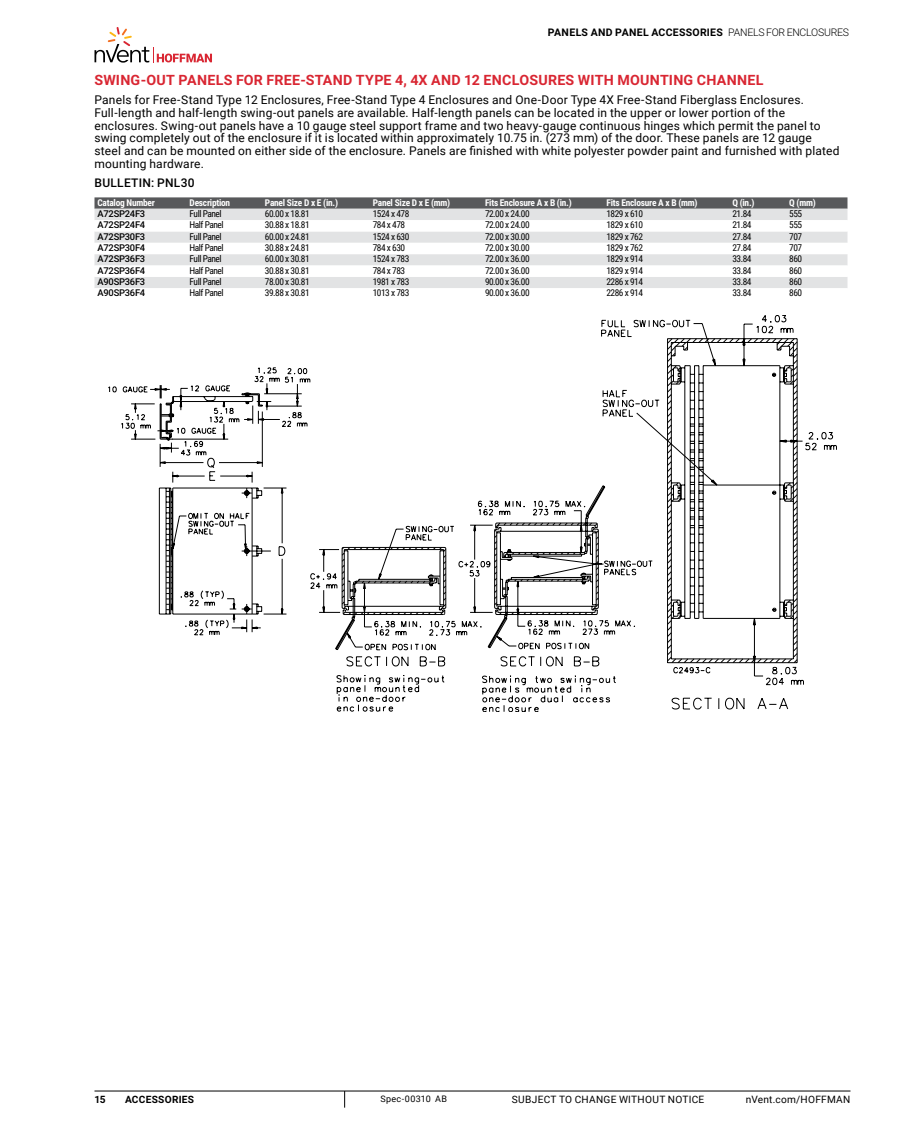
<style>
.page{position:relative;width:918px;height:1134px;background:#fff}
.page>*{position:absolute;margin:0;border:0;box-sizing:border-box;transform-origin:0 0}
.t1{font:700 14.25px "Roboto";letter-spacing:.015em;color:#d92632}
.t2{font:12px/12.8px "Roboto";letter-spacing:.015em;color:#000}
.t3{font:500 12px "Roboto";letter-spacing:.02em;color:#000}
.t4{font:700 10.5px "Roboto";letter-spacing:.03em;color:#000}
.t5{font:10.2px "Roboto";letter-spacing:.025em;color:#000}
.t6{font:700 10.2px "Roboto";letter-spacing:.025em;color:#000}
.t7{font:9.3px "Roboto Condensed";letter-spacing:-.05em;color:#000}
.t8{font:700 9.3px "Roboto Condensed";letter-spacing:-.025em;color:#fff}
.t9{font:500 9.3px "Roboto";letter-spacing:-.025em;color:#000}
.t10{font:9px "Roboto";letter-spacing:.03em;color:#000}
.s1{font-weight:300}
</style>
<div class="page">
<svg style="left:95px;top:27px;width:117px;height:36px"></svg>
<hr style="left:94px;top:1091px;width:756px;height:1px;background:#000">
<svg style="left:344px;top:1091px;width:1px;height:17px"></svg>
<svg style="left:94px;top:197px;width:754px;height:12px;background:#636465"></svg>
<div style="left:94px;top:209px;width:754px;height:11px;background:#e2e3e4"></div>
<svg style="left:94px;top:232px;width:754px;height:56px;fill:#e2e3e4"></svg>
<svg style="left:762px;top:315px;width:75px;height:370px"></svg>
<svg style="left:671px;top:320px;width:117px;height:390px"></svg>
<svg style="left:601px;top:320px;width:117px;height:18px"></svg>
<svg style="left:667px;top:338px;width:131px;height:325px"></svg>
<svg style="left:653px;top:365px;width:141px;height:159px"></svg>
<svg style="left:108px;top:367px;width:545px;height:269px"></svg>
<svg style="left:172px;top:471px;width:509px;height:85px"></svg>
<svg style="left:209px;top:524px;width:585px;height:170px"></svg>
<svg style="left:337px;top:675px;width:279px;height:37px"></svg>
<p class="t4" style="left:548px;top:25px;width:303px">PANELS AND PANEL ACCESSORIES <span class="s1">PANELS FOR ENCLOSURES</span></p>
<p class="t1" style="left:94px;top:70px;width:670px">SWING-OUT PANELS FOR FREE-STAND TYPE 4, 4X AND 12 ENCLOSURES WITH MOUNTING CHANNEL</p>
<p class="t2" style="left:94px;top:93px;width:747px">Panels for Free-Stand Type 12 Enclosures, Free-Stand Type 4 Enclosures and One-Door Type 4X Free-Stand Fiberglass Enclosures.<br>Full-length and half-length swing-out panels are available. Half-length panels can be located in the upper or lower portion of the enclosures. Swing-out panels have a 10 gauge steel support frame and two heavy-gauge continuous hinges which permit the panel to swing completely out of the enclosure if it is located within approximately 10.75 in. (273 mm) of the door. These panels are 12 gauge steel and can be mounted on either side of the enclosure. Panels are finished with white polyester powder paint and furnished with plated mounting hardware.</p>
<p class="t3" style="left:94px;top:174px;width:102px">BULLETIN: PNL30</p>
<p class="t8" style="left:98px;top:196px;width:59px">Catalog Number</p>
<p class="t8" style="left:190px;top:196px;width:42px">Description</p>
<p class="t8" style="left:265px;top:196px;width:75px">Panel Size D x E (in.)</p>
<p class="t8" style="left:373px;top:196px;width:79px">Panel Size D x E (mm)</p>
<p class="t8" style="left:485px;top:196px;width:88px">Fits Enclosure A x B (in.)</p>
<p class="t8" style="left:606px;top:196px;width:93px">Fits Enclosure A x B (mm)</p>
<p class="t8" style="left:732px;top:196px;width:24px">Q (in.)</p>
<p class="t8" style="left:789px;top:196px;width:28px">Q (mm)</p>
<p class="t9" style="left:98px;top:207px;width:49px">A72SP24F3</p>
<p class="t7" style="left:190px;top:207px;width:34px">Full Panel</p>
<p class="t7" style="left:265px;top:207px;width:46px">60.00 x 18.81</p>
<p class="t7" style="left:373px;top:207px;width:38px">1524 x 478</p>
<p class="t7" style="left:485px;top:207px;width:46px">72.00 x 24.00</p>
<p class="t7" style="left:606px;top:207px;width:38px">1829 x 610</p>
<p class="t7" style="left:732px;top:207px;width:21px">21.84</p>
<p class="t7" style="left:789px;top:207px;width:14px">555</p>
<p class="t9" style="left:98px;top:218px;width:49px">A72SP24F4</p>
<p class="t7" style="left:190px;top:218px;width:36px">Half Panel</p>
<p class="t7" style="left:265px;top:218px;width:46px">30.88 x 18.81</p>
<p class="t7" style="left:373px;top:218px;width:34px">784 x 478</p>
<p class="t7" style="left:485px;top:218px;width:46px">72.00 x 24.00</p>
<p class="t7" style="left:606px;top:218px;width:38px">1829 x 610</p>
<p class="t7" style="left:732px;top:218px;width:21px">21.84</p>
<p class="t7" style="left:789px;top:218px;width:14px">555</p>
<p class="t9" style="left:98px;top:230px;width:49px">A72SP30F3</p>
<p class="t7" style="left:190px;top:230px;width:34px">Full Panel</p>
<p class="t7" style="left:265px;top:230px;width:46px">60.00 x 24.81</p>
<p class="t7" style="left:373px;top:230px;width:38px">1524 x 630</p>
<p class="t7" style="left:485px;top:230px;width:46px">72.00 x 30.00</p>
<p class="t7" style="left:606px;top:230px;width:38px">1829 x 762</p>
<p class="t7" style="left:732px;top:230px;width:21px">27.84</p>
<p class="t7" style="left:789px;top:230px;width:14px">707</p>
<p class="t9" style="left:98px;top:241px;width:49px">A72SP30F4</p>
<p class="t7" style="left:190px;top:241px;width:36px">Half Panel</p>
<p class="t7" style="left:265px;top:241px;width:46px">30.88 x 24.81</p>
<p class="t7" style="left:373px;top:241px;width:34px">784 x 630</p>
<p class="t7" style="left:485px;top:241px;width:46px">72.00 x 30.00</p>
<p class="t7" style="left:606px;top:241px;width:38px">1829 x 762</p>
<p class="t7" style="left:732px;top:241px;width:21px">27.84</p>
<p class="t7" style="left:789px;top:241px;width:14px">707</p>
<p class="t9" style="left:98px;top:252px;width:49px">A72SP36F3</p>
<p class="t7" style="left:190px;top:252px;width:34px">Full Panel</p>
<p class="t7" style="left:265px;top:252px;width:46px">60.00 x 30.81</p>
<p class="t7" style="left:373px;top:252px;width:38px">1524 x 783</p>
<p class="t7" style="left:485px;top:252px;width:46px">72.00 x 36.00</p>
<p class="t7" style="left:606px;top:252px;width:38px">1829 x 914</p>
<p class="t7" style="left:732px;top:252px;width:21px">33.84</p>
<p class="t7" style="left:789px;top:252px;width:14px">860</p>
<p class="t9" style="left:98px;top:264px;width:49px">A72SP36F4</p>
<p class="t7" style="left:190px;top:264px;width:36px">Half Panel</p>
<p class="t7" style="left:265px;top:264px;width:46px">30.88 x 30.81</p>
<p class="t7" style="left:373px;top:264px;width:34px">784 x 783</p>
<p class="t7" style="left:485px;top:264px;width:46px">72.00 x 36.00</p>
<p class="t7" style="left:606px;top:264px;width:38px">1829 x 914</p>
<p class="t7" style="left:732px;top:264px;width:21px">33.84</p>
<p class="t7" style="left:789px;top:264px;width:14px">860</p>
<p class="t9" style="left:98px;top:275px;width:49px">A90SP36F3</p>
<p class="t7" style="left:190px;top:275px;width:34px">Full Panel</p>
<p class="t7" style="left:265px;top:275px;width:46px">78.00 x 30.81</p>
<p class="t7" style="left:373px;top:275px;width:38px">1981 x 783</p>
<p class="t7" style="left:485px;top:275px;width:46px">90.00 x 36.00</p>
<p class="t7" style="left:606px;top:275px;width:38px">2286 x 914</p>
<p class="t7" style="left:732px;top:275px;width:21px">33.84</p>
<p class="t7" style="left:789px;top:275px;width:14px">860</p>
<p class="t9" style="left:98px;top:287px;width:49px">A90SP36F4</p>
<p class="t7" style="left:190px;top:287px;width:36px">Half Panel</p>
<p class="t7" style="left:265px;top:287px;width:46px">39.88 x 30.81</p>
<p class="t7" style="left:373px;top:287px;width:38px">1013 x 783</p>
<p class="t7" style="left:485px;top:287px;width:46px">90.00 x 36.00</p>
<p class="t7" style="left:606px;top:287px;width:38px">2286 x 914</p>
<p class="t7" style="left:732px;top:287px;width:21px">33.84</p>
<p class="t7" style="left:789px;top:287px;width:14px">860</p>
<p class="t6" style="left:94px;top:1092px;width:13px">15</p>
<p class="t6" style="left:125px;top:1092px;width:71px">ACCESSORIES</p>
<p class="t10" style="left:381px;top:1093px;width:68px">Spec-00310 AB</p>
<p class="t5" style="left:512px;top:1092px;width:194px">SUBJECT TO CHANGE WITHOUT NOTICE</p>
<p class="t5" style="left:746px;top:1092px;width:106px">nVent.com/HOFFMAN</p>
</div>
